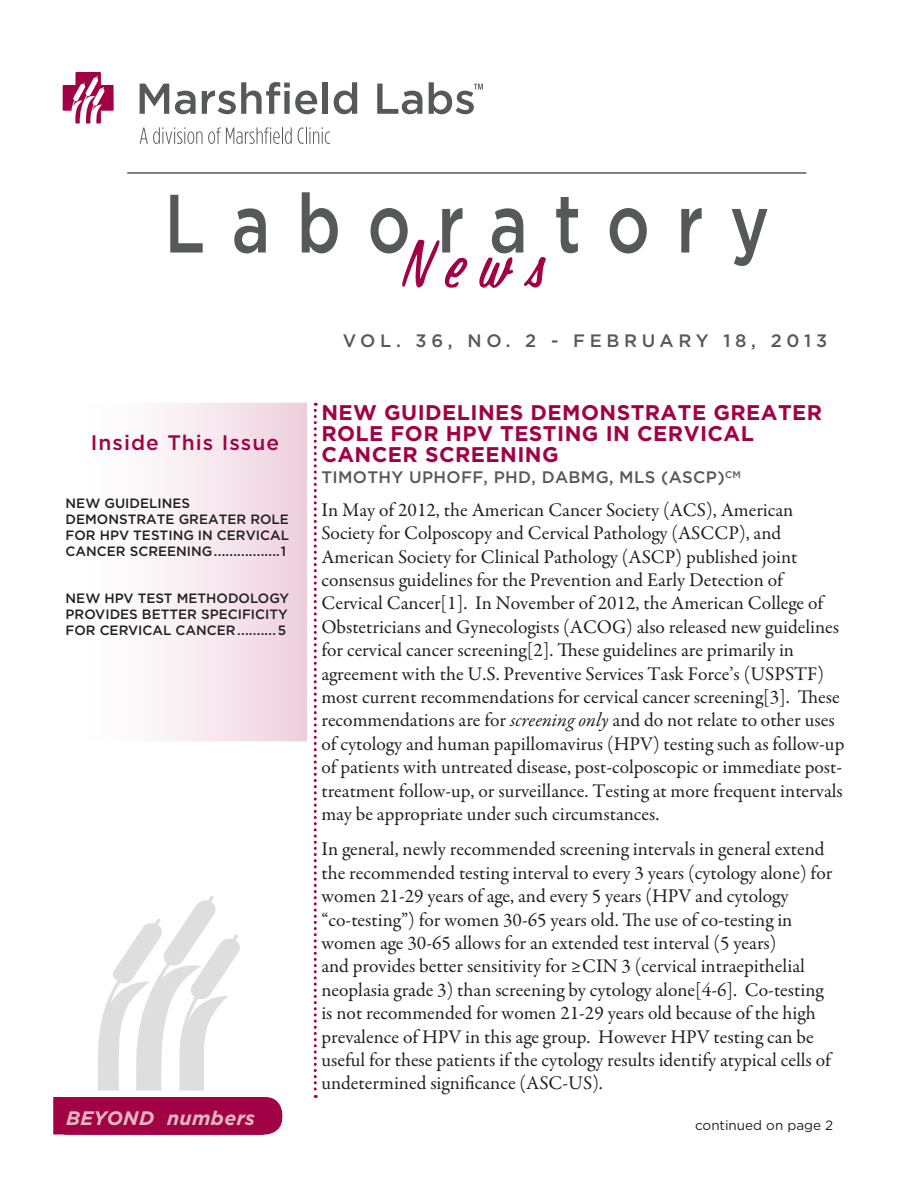
<style>
.page{position:relative;width:918px;height:1188px;background:#fff}
.page>*{position:absolute;margin:0;border:0;box-sizing:border-box;transform-origin:0 0}
.t1{font:italic 97.2px "PAINTSTROKE";color:#a30146;scale:.74 1}
.t2{font:500 82.5px "Gotham";letter-spacing:.4em;color:#57585a;scale:.8 1}
.t3{font:700 21.15px/21.1px "Gotham";letter-spacing:.02em;color:#a30146}
.t4{font:500 21px "Gotham";letter-spacing:.05em;color:#a30146}
.Body{font:19.5px/23.4px "Garamond Premr Pro";color:#231f20}
.t5{font:italic 700 19.5px "Gotham";letter-spacing:.02em;color:#e3b9bd}
.t6{font:500 18px "Gotham";letter-spacing:.26em;color:#57585a}
.Author{font:500 16.65px "Gotham";letter-spacing:.02em;color:#57585a}
.Inside_Issue{font:500 13.5px/16.2px "Gotham";color:#231f20}
.t7{font:13.5px "Gotham";color:#231f20}
.s1{font-style:italic}
</style>
<div class="page">
<svg style="left:63px;top:72px;width:51px;height:52px"></svg>
<svg style="left:140px;top:84px;width:29px;height:30px"></svg>
<svg style="left:175px;top:91px;width:21px;height:23px"></svg>
<svg style="left:202px;top:82px;width:115px;height:32px"></svg>
<div style="left:323px;top:82px;width:5px;height:32px;background:#57585a"></div>
<svg style="left:334px;top:82px;width:23px;height:32px"></svg>
<svg style="left:377px;top:84px;width:45px;height:30px"></svg>
<svg style="left:429px;top:82px;width:54px;height:32px"></svg>
<svg style="left:140px;top:127px;width:152px;height:17px"></svg>
<svg style="left:298px;top:127px;width:32px;height:17px"></svg>
<div style="left:64px;top:403px;width:243px;height:338px;background:linear-gradient(to right,#fff,#efd4df)"></div>
<svg style="left:314px;top:403px;width:3px;height:695px"></svg>
<div style="left:53px;top:1097px;width:211px;height:38px;background:#a30146;border:2px solid #a30146"></div>
<div style="left:72px;top:1098px;width:210px;height:36px;background:#a30146;border-radius:16px"></div>
<div style="left:71px;top:1097px;width:211px;height:38px;border:2px solid #a30146;border-radius:16px"></div>
<div style="left:65px;top:1108px;width:197px;height:26px;background:#a30146"></div>
<div style="left:65px;top:1108px;width:198px;height:27px;border:2px solid #a30146"></div>
<hr style="left:127px;top:172px;width:679px;height:2px;background:#57585a">
<svg style="left:98px;top:896px;width:142px;height:195px"></svg>
<p class="t2" style="left:164px;top:173px;width:758px">Laboratory</p>
<p class="t1" style="left:402px;top:220px;width:222px">News</p>
<p class="t4" style="left:91px;top:430px;width:190px">Inside This Issue</p>
<p class="Inside_Issue" style="left:66px;top:495px;width:225px">NEW GUIDELINES<br>DEMONSTRATE GREATER ROLE<br>FOR HPV TESTING IN CERVICAL<br>CANCER SCREENING.................1</p>
<p class="Inside_Issue" style="left:66px;top:590px;width:225px;text-align:justify">NEW HPV TEST METHODOLOGY PROVIDES BETTER SPECIFICITY FOR CERVICAL CANCER..........5</p>
<p class="t5" style="left:66px;top:1106px;width:190px">BEYOND numbers</p>
<p class="t6" style="left:343px;top:330px;width:486px">VOL. 36, NO. 2 - FEBRUARY 18, 2013</p>
<p class="t3" style="left:321px;top:402px;width:502px">NEW GUIDELINES DEMONSTRATE GREATER<br>ROLE FOR HPV TESTING IN CERVICAL<br>CANCER SCREENING</p>
<p class="Author" style="left:321px;top:467px;width:421px">TIMOTHY UPHOFF, PHD, DABMG, MLS (ASCP)<sup>CM</sup></p>
<p class="Body" style="left:321px;top:498px;width:524px">In May of 2012, the American Cancer Society (ACS), American Society for Colposcopy and Cervical Pathology (ASCCP), and American Society for Clinical Pathology (ASCP) published joint consensus guidelines for the Prevention and Early Detection of Cervical Cancer[1]. In November of 2012, the American College of Obstetricians and Gynecologists (ACOG) also released new guidelines for cervical cancer screening[2]. These guidelines are primarily in agreement with the U.S. Preventive Services Task Force’s (USPSTF) most current recommendations for cervical cancer screening[3]. These recommendations are for <span class="s1">screening only</span> and do not relate to other uses of cytology and human papillomavirus (HPV) testing such as follow-up of patients with untreated disease, post-colposcopic or immediate post&shy;treatment follow-up, or surveillance. Testing at more frequent intervals may be appropriate under such circumstances.</p>
<p class="Body" style="left:321px;top:838px;width:512px">In general, newly recommended screening intervals in general extend the recommended testing interval to every 3 years (cytology alone) for women 21-29 years of age, and every 5 years (HPV and cytology</p>
<p class="Body" style="left:321px;top:908px;width:511px">“co-testing”) for women 30-65 years old. The use of co-testing in women age 30-65 allows for an extended test interval (5 years)<br>and provides better sensitivity for ≥CIN 3 (cervical intraepithelial neoplasia grade 3) than screening by cytology alone[4-6]. Co-testing is not recommended for women 21-29 years old because of the high prevalence of HPV in this age group. However HPV testing can be useful for these patients if the cytology results identify atypical cells of undetermined significance (ASC-US).</p>
<p class="t7" style="left:695px;top:1117px;width:140px">continued on page 2</p>
</div>
